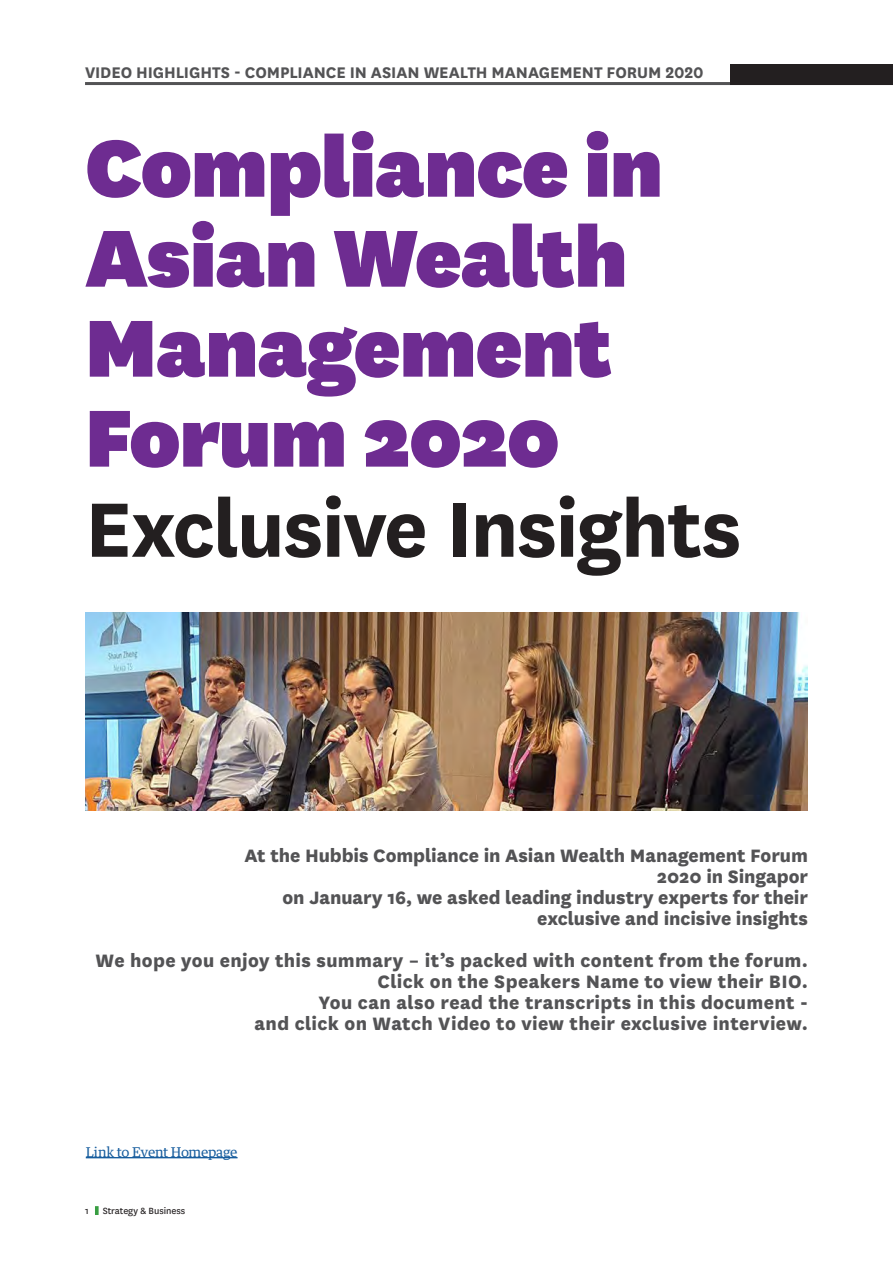
<style>
.page{position:relative;width:893px;height:1263px;background:#fff}
.page>*{position:absolute;margin:0;border:0;box-sizing:border-box;transform-origin:0 0}
.t1{font:900 94.5px "National";letter-spacing:-.015em;color:#6e2c91}
.t2{font:700 90px "National";letter-spacing:-.02em;color:#231f20}
.t3{font:800 21px "National";letter-spacing:.01em;color:#535355}
.t4{font:700 18px "National";letter-spacing:-.005em;color:#535355}
.t5{font:13.5px "Guardian Text Egyp";letter-spacing:-.025em;color:#175d9e}
.t6{font:10.5px "National";color:#231f20}
</style>
<div class="page">
<hr style="left:85px;top:82px;width:808px;height:3px;background:#535355">
<div style="left:730px;top:65px;width:163px;height:20px;background:#231f20"></div>
<svg style="left:95px;top:1206px;width:4px;height:9px"></svg>
<hr style="left:86px;top:1157px;width:152px;height:1px;background:#175d9e">
<img style="left:85px;top:612px;width:723px;height:198px">
<p class="t4" style="left:85px;top:59px;width:620px">VIDEO HIGHLIGHTS - COMPLIANCE IN ASIAN WEALTH MANAGEMENT FORUM 2020</p>
<p class="t1" style="left:85px;top:102px;width:580px">Compliance in</p>
<p class="t1" style="left:85px;top:192px;width:544px">Asian Wealth</p>
<p class="t1" style="left:85px;top:282px;width:529px">Management</p>
<p class="t1" style="left:85px;top:372px;width:476px">Forum 2020</p>
<p class="t2" style="left:85px;top:465px;width:658px">Exclusive Insights</p>
<p class="t3" style="left:244px;top:840px;width:565px">At the Hubbis Compliance in Asian Wealth Management Forum</p>
<p class="t3" style="left:657px;top:861px;width:153px">2020 in Singapor</p>
<p class="t3" style="left:283px;top:882px;width:527px">on January 16, we asked leading industry experts for their</p>
<p class="t3" style="left:537px;top:903px;width:272px">exclusive and incisive insights</p>
<p class="t3" style="left:96px;top:945px;width:714px">We hope you enjoy this summary – it’s packed with content from the forum.</p>
<p class="t3" style="left:378px;top:966px;width:432px">Click on the Speakers Name to view their BIO.</p>
<p class="t3" style="left:319px;top:987px;width:491px">You can also read the transcripts in this document -</p>
<p class="t3" style="left:255px;top:1008px;width:555px">and click on Watch Video to view their exclusive interview.</p>
<p class="t5" style="left:86px;top:1140px;width:153px">Link to Event Homepage</p>
<p class="t6" style="left:85px;top:1203px;width:5px">1</p>
<p class="t6" style="left:103px;top:1203px;width:84px">Strategy &amp; Business</p>
</div>
